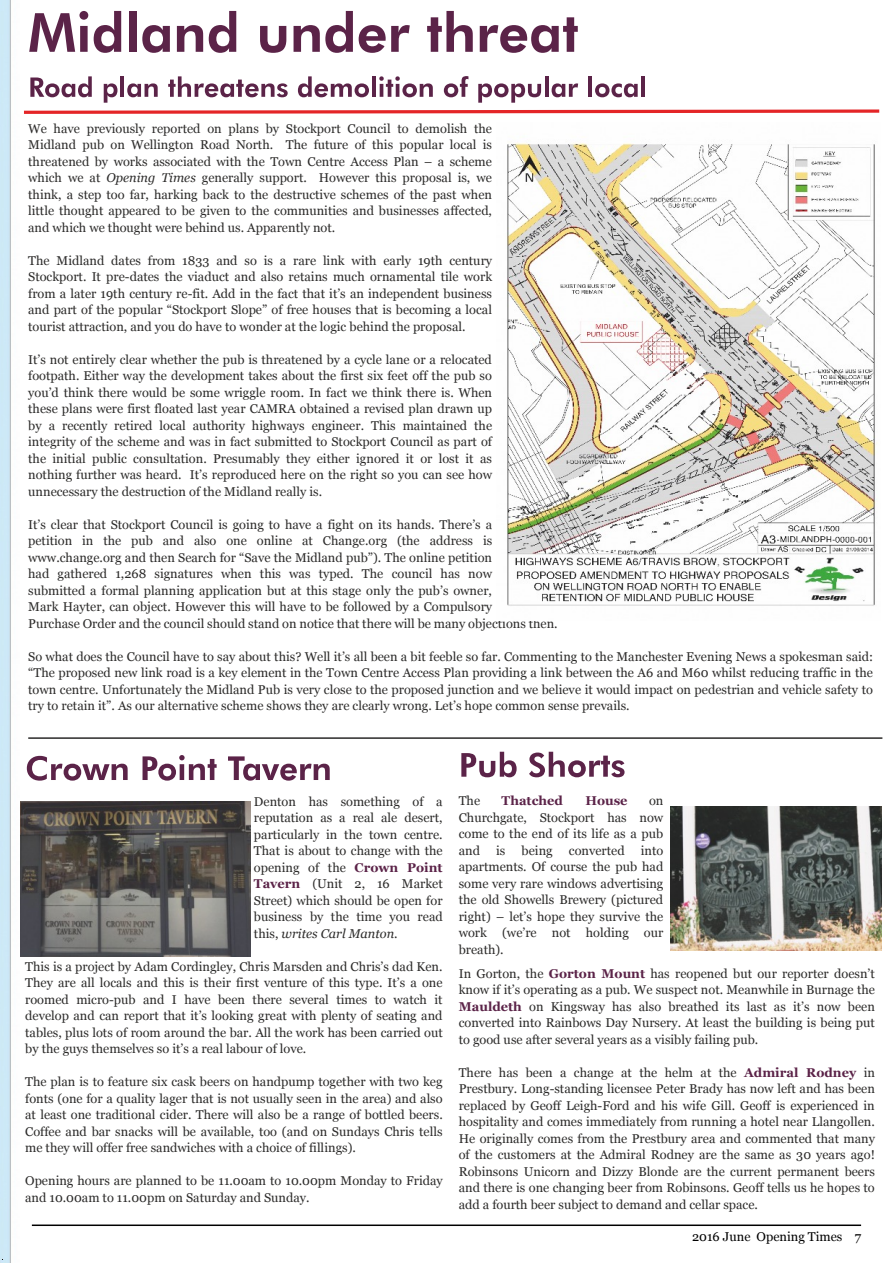
<style>
.page{position:relative;width:893px;height:1263px;background:#fff}
.page>*{position:absolute;margin:0;border:0;box-sizing:border-box;transform-origin:0 0}
.t1{font:12.75px/16.5px "Georgia";color:#2c2b2a;text-align:justify}
.t2{font:12.75px "Georgia";color:#000}
.t3{font:700 12.75px "Georgia";color:#5b2348}
.s1{font-style:italic}
.s2{font-weight:700;color:#5b2348}
</style>
<div class="page">
<hr style="left:32px;top:1224px;width:829px;height:2px;background:#000">
<img style="left:0;top:0;width:11px;height:1263px">
<svg style="left:29px;top:11px;width:59px;height:41px"></svg>
<svg style="left:94px;top:11px;width:27px;height:42px"></svg>
<div style="left:129px;top:11px;width:7px;height:41px;background:#5b2348"></div>
<svg style="left:142px;top:25px;width:28px;height:28px"></svg>
<svg style="left:177px;top:25px;width:26px;height:27px"></svg>
<svg style="left:209px;top:11px;width:27px;height:42px"></svg>
<svg style="left:260px;top:26px;width:26px;height:27px"></svg>
<svg style="left:294px;top:11px;width:59px;height:42px"></svg>
<svg style="left:359px;top:25px;width:51px;height:28px"></svg>
<svg style="left:427px;top:11px;width:46px;height:41px"></svg>
<svg style="left:480px;top:17px;width:98px;height:36px"></svg>
<svg style="left:27px;top:756px;width:101px;height:25px"></svg>
<svg style="left:143px;top:755px;width:74px;height:26px"></svg>
<svg style="left:228px;top:756px;width:102px;height:25px"></svg>
<svg style="left:461px;top:752px;width:56px;height:25px"></svg>
<svg style="left:529px;top:752px;width:96px;height:25px"></svg>
<svg style="left:24px;top:76px;width:856px;height:38px"></svg>
<img style="left:507px;top:142px;width:370px;height:464px">
<hr style="left:28px;top:737px;width:854px;height:2px;background:#2c2b2a">
<img style="left:21px;top:802px;width:230px;height:154px">
<img style="left:670px;top:806px;width:211px;height:144px">
<p class="t1" style="left:28px;top:121px;width:465px">We have previously reported on plans by Stockport Council to demolish the Midland pub on Wellington Road North. The future of this popular local is threatened by works associated with the Town Centre Access Plan – a scheme which we at <span class="s1">Opening Times</span> generally support. However this proposal is, we think, a step too far, harking back to the destructive schemes of the past when little thought appeared to be given to the communities and businesses affected, and which we thought were behind us. Apparently not.</p>
<p class="t1" style="left:28px;top:253px;width:465px">The Midland dates from 1833 and so is a rare link with early 19th century Stockport. It pre-dates the viaduct and also retains much ornamental tile work from a later 19th century re-fit. Add in the fact that it’s an independent business and part of the popular “Stockport Slope” of free houses that is becoming a local tourist attraction, and you do have to wonder at the logic behind the proposal.</p>
<p class="t1" style="left:28px;top:352px;width:465px">It’s not entirely clear whether the pub is threatened by a cycle lane or a relocated footpath. Either way the development takes about the first six feet off the pub so you’d think there would be some wriggle room. In fact we think there is. When these plans were first floated last year CAMRA obtained a revised plan drawn up by a recently retired local authority highways engineer. This maintained the integrity of the scheme and was in fact submitted to Stockport Council as part of the initial public consultation. Presumably they either ignored it or lost it as nothing further was heard. It’s reproduced here on the right so you can see how unnecessary the destruction of the Midland really is.</p>
<p class="t1" style="left:28px;top:517px;width:531px;text-align:left">It’s clear that Stockport Council is going to have a fight on its hands. There’s a<br>petition in the pub and also one online at Change.org (the address is www.change.org and then Search for “Save the Midland pub”). The online petition<br>had gathered 1,268 signatures when this was typed. The council has now<br>submitted a formal planning application but at this stage only the pub’s owner,<br>Mark Hayter, can object. However this will have to be followed by a Compulsory<br>Purchase Order and the council should stand on notice that there will be many objections then.</p>
<p class="t1" style="left:28px;top:649px;width:846px">So what does the Council have to say about this? Well it’s all been a bit feeble so far. Commenting to the Manchester Evening News a spokesman said: “The proposed new link road is a key element in the Town Centre Access Plan providing a link between the A6 and M60 whilst reducing traffic in the town centre. Unfortunately the Midland Pub is very close to the proposed junction and we believe it would impact on pedestrian and vehicle safety to try to retain it”. As our alternative scheme shows they are clearly wrong. Let’s hope common sense prevails.</p>
<p class="t1" style="left:254px;top:794px;width:190px">Denton has something of a reputation as a real ale desert, particularly in the town centre.<br>That is about to change with the opening of the <span class="s2">Crown Point Tavern</span> (Unit 2, 16 Market Street) which should be open for business by the time you read this, <span class="s1">writes Carl Manton</span>.</p>
<p class="t1" style="left:25px;top:959px;width:419px">This is a project by Adam Cordingley, Chris Marsden and Chris’s dad Ken.<br>They are all locals and this is their first venture of this type. It’s a one roomed micro-pub and I have been there several times to watch it develop and can report that it’s looking great with plenty of seating and tables, plus lots of room around the bar. All the work has been carried out by the guys themselves so it’s a real labour of love.</p>
<p class="t1" style="left:25px;top:1074px;width:419px">The plan is to feature six cask beers on handpump together with two keg fonts (one for a quality lager that is not usually seen in the area) and also at least one traditional cider. There will also be a range of bottled beers.<br>Coffee and bar snacks will be available, too (and on Sundays Chris tells me they will offer free sandwiches with a choice of fillings).</p>
<p class="t1" style="left:25px;top:1173px;width:419px">Opening hours are planned to be 11.00am to 10.00pm Monday to Friday and 10.00am to 11.00pm on Saturday and Sunday.</p>
<p class="t1" style="left:459px;top:793px;width:23px">The</p>
<p class="t3" style="left:502px;top:795px;width:63px">Thatched</p>
<p class="t3" style="left:585px;top:795px;width:44px">House</p>
<p class="t1" style="left:459px;top:793px;width:206px;text-indent:190px">on Churchgate, Stockport has now come to the end of its life as a pub and</p>
<p class="t1" style="left:496px;top:843px;width:11px">is</p>
<p class="t1" style="left:522px;top:843px;width:33px">being</p>
<p class="t1" style="left:569px;top:843px;width:57px">converted</p>
<p class="t1" style="left:459px;top:843px;width:206px;text-indent:182px">into apartments. Of course the pub had some very rare windows advertising the old Showells Brewery (pictured right) – let’s hope they survive the work (we’re not holding our breath).</p>
<p class="t1" style="left:459px;top:966px;width:418px">In Gorton, the <span class="s2">Gorton Mount</span> has reopened but our reporter doesn’t know if it’s operating as a pub. We suspect not. Meanwhile in Burnage the <span class="s2">Mauldeth</span> on Kingsway has also breathed its last as it’s now been converted into Rainbows Day Nursery. At least the building is being put to good use after several years as a visibly failing pub.</p>
<p class="t1" style="left:459px;top:1065px;width:418px">There has been a change at the helm at the <span class="s2">Admiral Rodney</span> in Prestbury. Long-standing licensee Peter Brady has now left and has been replaced by Geoff Leigh-Ford and his wife Gill. Geoff is experienced in hospitality and comes immediately from running a hotel near Llangollen.<br>He originally comes from the Prestbury area and commented that many of the customers at the Admiral Rodney are the same as 30 years ago!<br>Robinsons Unicorn and Dizzy Blonde are the current permanent beers and there is one changing beer from Robinsons. Geoff tells us he hopes to add a fourth beer subject to demand and cellar space.</p>
<p class="t2" style="left:692px;top:1231px;width:170px">2016 June Opening Times 7</p>
</div>
